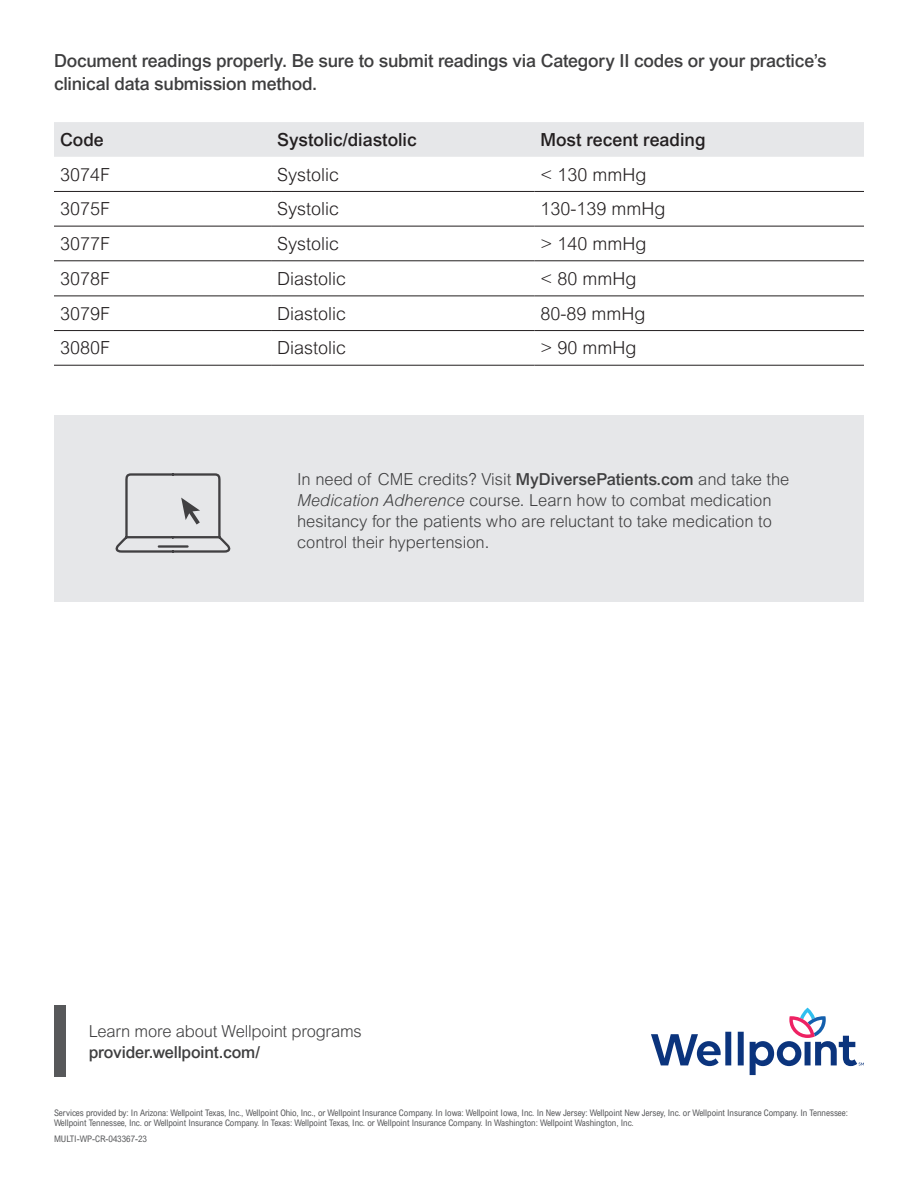
<style>
.page{position:relative;width:918px;height:1188px;background:#fff}
.page>*{position:absolute;margin:0;border:0;box-sizing:border-box;transform-origin:0 0}
.t1{font:300 18px "Arial MT Pro";color:#231f20}
.PR_Subhead{font:500 18px/22.5px "Arial MT Pro";letter-spacing:-.015em;color:#3e3e3f}
.t2{font:500 18px "Arial MT Pro";color:#231f20}
.PR_Body_Copy{font:300 16.5px/21px "Arial MT Pro";color:#3e3e3f}
.PR_Body_Copy-2{font:500 16.5px "Arial MT Pro";letter-spacing:-.01em;color:#3e3e3f}
.PR_Disclosure{font:condensed 9px/10.5px "Arial MT Pro";letter-spacing:-.005em;color:#57585a}
.s1{font-weight:500}
.s2{font-style:italic}
</style>
<div class="page">
<div style="left:54px;top:416px;width:810px;height:186px;background:#e6e7e9"></div>
<svg style="left:116px;top:473px;width:114px;height:80px"></svg>
<hr style="left:159px;top:545px;width:29px;height:3px;background:#414042">
<div style="left:54px;top:122px;width:810px;height:35px;background:#e6e7e9"></div>
<hr style="left:54px;top:191px;width:217px;height:1px;background:#231f20">
<hr style="left:271px;top:191px;width:264px;height:1px;background:#231f20">
<hr style="left:535px;top:191px;width:329px;height:1px;background:#231f20">
<hr style="left:54px;top:226px;width:217px;height:1px;background:#231f20">
<hr style="left:271px;top:226px;width:264px;height:1px;background:#231f20">
<hr style="left:535px;top:226px;width:329px;height:1px;background:#231f20">
<hr style="left:54px;top:260px;width:217px;height:1px;background:#231f20">
<hr style="left:271px;top:260px;width:264px;height:1px;background:#231f20">
<hr style="left:535px;top:260px;width:329px;height:1px;background:#231f20">
<hr style="left:54px;top:296px;width:217px;height:1px;background:#231f20">
<hr style="left:271px;top:296px;width:264px;height:1px;background:#231f20">
<hr style="left:535px;top:296px;width:329px;height:1px;background:#231f20">
<hr style="left:54px;top:330px;width:217px;height:1px;background:#231f20">
<hr style="left:271px;top:330px;width:264px;height:1px;background:#231f20">
<hr style="left:535px;top:330px;width:329px;height:1px;background:#231f20">
<hr style="left:54px;top:365px;width:217px;height:1px;background:#231f20">
<hr style="left:271px;top:365px;width:264px;height:1px;background:#231f20">
<hr style="left:535px;top:365px;width:329px;height:1px;background:#231f20">
<div style="left:54px;top:1005px;width:12px;height:72px;background:#57585a"></div>
<svg style="left:651px;top:1008px;width:213px;height:67px"></svg>
<p class="PR_Subhead" style="left:54px;top:50px;width:774px">Document readings properly. Be sure to submit readings via Category II codes or your practice’s clinical data submission method.</p>
<p class="t2" style="left:60px;top:129px;width:45px">Code</p>
<p class="t2" style="left:277px;top:129px;width:141px">Systolic/diastolic</p>
<p class="t2" style="left:541px;top:129px;width:166px">Most recent reading</p>
<p class="t1" style="left:60px;top:164px;width:52px">3074F</p>
<p class="t1" style="left:277px;top:164px;width:64px">Systolic</p>
<p class="t1" style="left:541px;top:164px;width:107px">&lt; 130 mmHg</p>
<p class="t1" style="left:60px;top:199px;width:52px">3075F</p>
<p class="t1" style="left:277px;top:199px;width:64px">Systolic</p>
<p class="t1" style="left:541px;top:199px;width:127px">130-139 mmHg</p>
<p class="t1" style="left:60px;top:233px;width:52px">3077F</p>
<p class="t1" style="left:277px;top:233px;width:64px">Systolic</p>
<p class="t1" style="left:541px;top:233px;width:107px">&gt; 140 mmHg</p>
<p class="t1" style="left:60px;top:268px;width:52px">3078F</p>
<p class="t1" style="left:277px;top:268px;width:71px">Diastolic</p>
<p class="t1" style="left:541px;top:268px;width:97px">&lt; 80 mmHg</p>
<p class="t1" style="left:60px;top:303px;width:52px">3079F</p>
<p class="t1" style="left:277px;top:303px;width:71px">Diastolic</p>
<p class="t1" style="left:541px;top:303px;width:107px">80-89 mmHg</p>
<p class="t1" style="left:60px;top:338px;width:52px">3080F</p>
<p class="t1" style="left:277px;top:338px;width:71px">Diastolic</p>
<p class="t1" style="left:541px;top:338px;width:97px">&gt; 90 mmHg</p>
<p class="PR_Body_Copy" style="left:297px;top:470px;width:494px">In need of CME credits? Visit <span class="s1">MyDiversePatients.com</span> and take the <span class="s2">Medication Adherence</span> course. Learn how to combat medication hesitancy for the patients who are reluctant to take medication to control their hypertension.</p>
<p class="PR_Body_Copy" style="left:89px;top:1021px;width:275px">Learn more about Wellpoint programs</p>
<p class="PR_Body_Copy-2" style="left:89px;top:1042px;width:173px">provider.wellpoint.com/</p>
<p class="PR_Disclosure" style="left:54px;top:1107px;width:796px">Services provided by: In Arizona: Wellpoint Texas, Inc., Wellpoint Ohio, Inc., or Wellpoint Insurance Company. In Iowa: Wellpoint Iowa, Inc. In New Jersey: Wellpoint New Jersey, Inc. or Wellpoint Insurance Company. In Tennessee:<br>Wellpoint Tennessee, Inc. or Wellpoint Insurance Company. In Texas: Wellpoint Texas, Inc. or Wellpoint Insurance Company. In Washington: Wellpoint Washington, Inc.</p>
<p class="PR_Disclosure" style="left:54px;top:1134px;width:95px">MULTI-WP-CR-043367-23</p>
</div>
